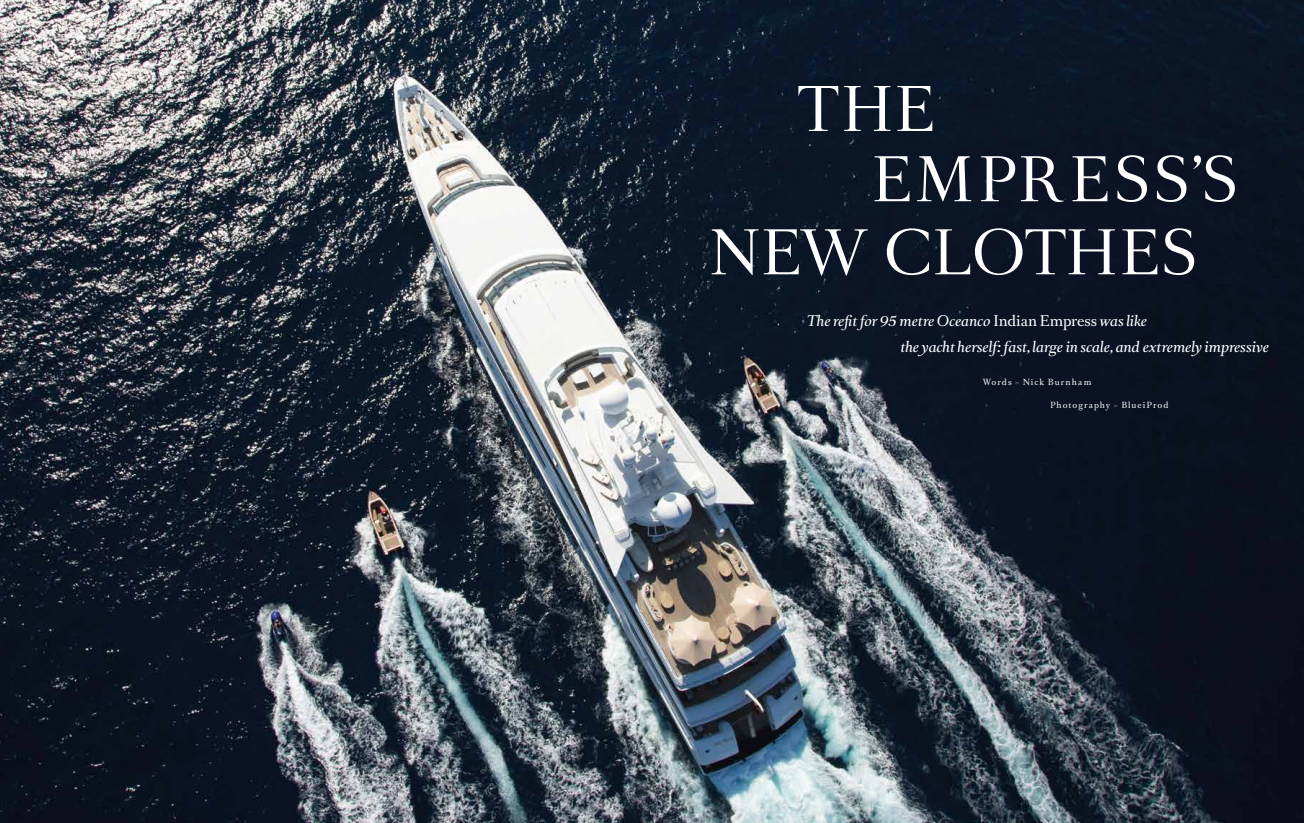
<style>
.page{position:relative;width:1304px;height:823px;background:#fff}
.page>*{position:absolute;margin:0;border:0;box-sizing:border-box;transform-origin:0 0}
.t1{font:55px "Romain BP Headline";letter-spacing:.01em;color:#fff}
.t2{font:55px "Romain BP Headline";letter-spacing:.08em;color:#fff}
.t3{font:55px "Romain BP Headline";letter-spacing:.03em;color:#fff}
.t4{font:italic 14px "Romain BP Text";letter-spacing:-.01em;color:#fff}
.t5{font:8px "Romain BP Text";letter-spacing:.13em;color:#fff}
.s1{font-style:normal}
</style>
<div class="page">
<img style="left:0;top:0;width:1304px;height:822px">
<h1 class="t3" style="left:798px;top:80px;width:138px">THE</h1>
<h1 class="t2" style="left:871px;top:150px;width:368px">EMPRESS’S</h1>
<h1 class="t1" style="left:709px;top:223px;width:490px">NEW CLOTHES</h1>
<p class="t4" style="left:807px;top:308px;width:341px">The refit for 95 metre Oceanco <span class="s1">Indian Empress</span> was like</p>
<p class="t4" style="left:901px;top:334px;width:370px">the yacht herself: fast, large in scale, and extremely impressive</p>
<p class="t5" style="left:983px;top:375px;width:110px">Words – Nick Burnham</p>
<p class="t5" style="left:1050px;top:398px;width:120px">Photography – BlueiProd</p>
</div>
